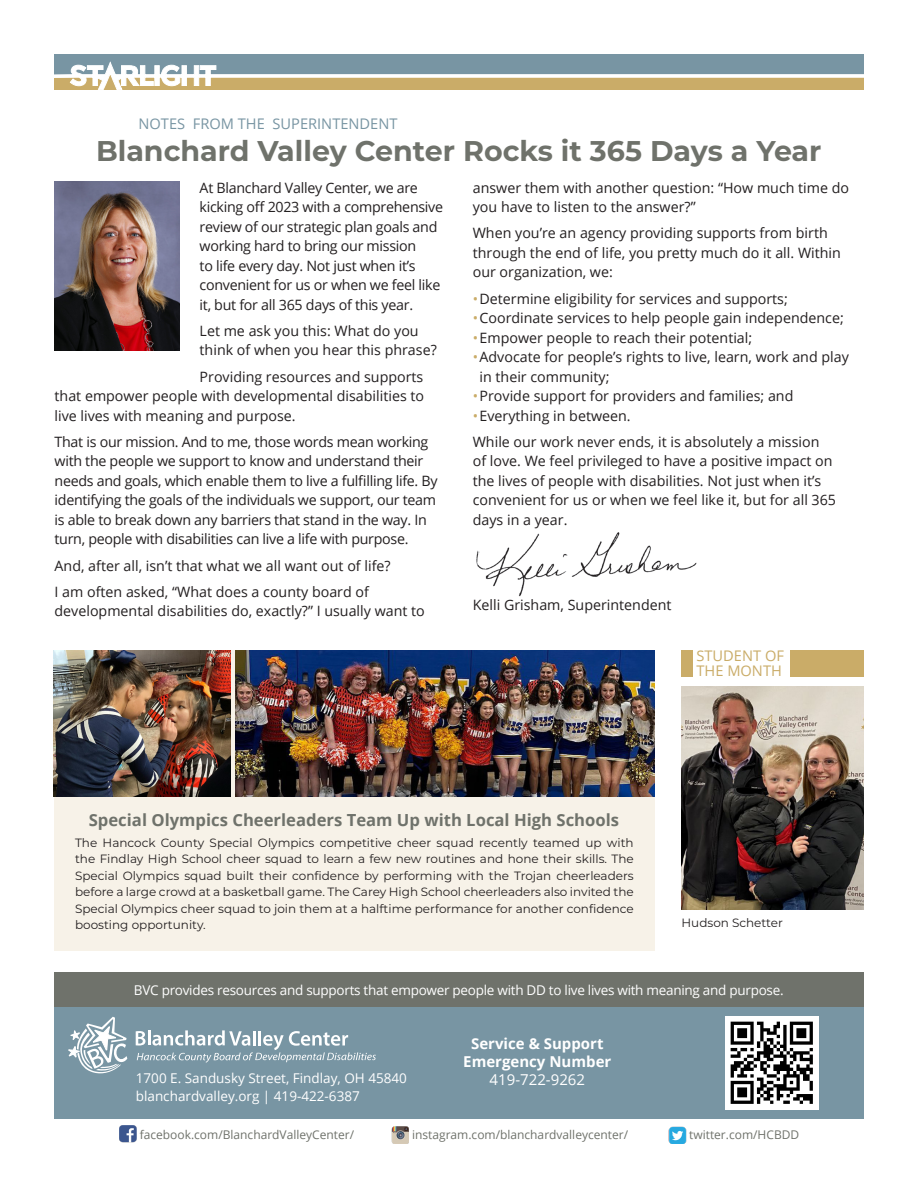
<style>
.page{position:relative;width:918px;height:1188px;background:#fff}
.page>*{position:absolute;margin:0;border:0;box-sizing:border-box;transform-origin:0 0}
.t1{font:700 28.5px "Montserrat";color:#6f726b}
.dates{font:700 16.65px "Open Sans";color:#6f726b}
.events{font:700 15px/18px "Open Sans";color:#fff;text-align:center}
.dates-2{font:15px "Open Sans";color:#fff}
.t2{font:14.7px "Open Sans";color:#7895a3}
.t3{font:14.7px/15px "Open Sans";color:#caac68}
.t4{font:14.25px/19.5px "Open Sans";color:#231f20}
.t5{font:14.25px/19.5px "Open Sans";letter-spacing:-.02em;color:#231f20}
.dates-3{font:13.5px "Open Sans";letter-spacing:-.02em;color:#fff}
.dates-4{font:13.5px "Open Sans";color:#fff}
.t6{font:12px/16.5px "Montserrat";color:#231f20;text-align:justify}
.dates-5{font:12px "Open Sans";color:#6f726b}
.s1{color:#caac68}
</style>
<div class="page">
<div style="left:54px;top:650px;width:601px;height:301px;background:#f7f2e8"></div>
<div style="left:54px;top:54px;width:810px;height:21px;background:#7895a3"></div>
<svg style="left:54px;top:62px;width:810px;height:28px"></svg>
<img style="left:476px;top:532px;width:221px;height:65px">
<img style="left:54px;top:182px;width:125px;height:169px">
<img style="left:119px;top:1125px;width:18px;height:17px">
<img style="left:392px;top:1126px;width:17px;height:18px">
<img style="left:669px;top:1127px;width:17px;height:17px">
<div style="left:54px;top:1007px;width:810px;height:112px;background:#7895a3"></div>
<div style="left:54px;top:973px;width:810px;height:34px;background:#6f726b"></div>
<svg style="left:68px;top:1017px;width:59px;height:57px"></svg>
<svg style="left:136px;top:1030px;width:240px;height:33px"></svg>
<img style="left:726px;top:1016px;width:93px;height:93px">
<img style="left:682px;top:687px;width:182px;height:222px">
<div style="left:790px;top:650px;width:74px;height:26px;background:#caac68"></div>
<div style="left:682px;top:650px;width:11px;height:26px;background:#caac68"></div>
<img style="left:54px;top:650px;width:177px;height:146px">
<img style="left:236px;top:650px;width:419px;height:146px">
<p class="t2" style="left:139px;top:114px;width:261px">NOTES FROM THE SUPERINTENDENT</p>
<p class="t1" style="left:96px;top:130px;width:727px">Blanchard Valley Center Rocks it 365 Days a Year</p>
<p class="t5" style="left:200px;top:177px;width:245px">At Blanchard Valley Center, we are kicking off 2023 with a comprehensive review of our strategic plan goals and working hard to bring our mission<br>to life every day. Not just when it’s convenient for us or when we feel like it, but for all 365 days of this year.</p>
<p class="t4" style="left:200px;top:321px;width:239px">Let me ask you this: What do you think of when you hear this phrase?</p>
<p class="t4" style="left:55px;top:366px;width:371px;text-align:justify;text-indent:145px">Providing resources and supports that empower people with developmental disabilities to live lives with meaning and purpose.</p>
<p class="t5" style="left:55px;top:432px;width:385px">That is our mission. And to me, those words mean working with the people we support to know and understand their needs and goals, which enable them to live a fulfilling life. By identifying the goals of the individuals we support, our team is able to break down any barriers that stand in the way. In turn, people with disabilities can live a life with purpose.</p>
<p class="t4" style="left:55px;top:555px;width:338px">And, after all, isn’t that what we all want out of life?</p>
<p class="t4" style="left:55px;top:582px;width:372px">I am often asked, “What does a county board of developmental disabilities do, exactly?” I usually want to</p>
<p class="t4" style="left:473px;top:177px;width:378px">answer them with another question: “How much time do you have to listen to the answer?”</p>
<p class="t4" style="left:473px;top:223px;width:370px">When you’re an agency providing supports from birth through the end of life, you pretty much do it all. Within our organization, we:</p>
<p class="t4" style="left:473px;top:288px;width:317px"><span class="s1">•</span>Determine eligibility for services and supports;</p>
<p class="t4" style="left:473px;top:308px;width:373px"><span class="s1">•</span>Coordinate services to help people gain independence;</p>
<p class="t4" style="left:473px;top:327px;width:281px"><span class="s1">•</span>Empower people to reach their potential;</p>
<p class="t4" style="left:480px;top:347px;width:371px;text-indent:-7px"><span class="s1">•</span>Advocate for people’s rights to live, learn, work and play in their community;</p>
<p class="t4" style="left:473px;top:386px;width:322px"><span class="s1">•</span>Provide support for providers and families; and</p>
<p class="t4" style="left:473px;top:405px;width:159px"><span class="s1">•</span>Everything in between.</p>
<p class="t4" style="left:473px;top:432px;width:365px">While our work never ends, it is absolutely a mission of love. We feel privileged to have a positive impact on the lives of people with disabilities. Not just when it’s convenient for us or when we feel like it, but for all 365 days in a year.</p>
<p class="t4" style="left:473px;top:595px;width:200px">Kelli Grisham, Superintendent</p>
<p class="t3" style="left:697px;top:648px;width:89px">STUDENT OF<br>THE MONTH</p>
<p class="dates" style="left:89px;top:808px;width:532px">Special Olympics Cheerleaders Team Up with Local High Schools</p>
<p class="t6" style="left:75px;top:834px;width:560px">The Hancock County Special Olympics competitive cheer squad recently teamed up with the Findlay High School cheer squad to learn a few new routines and hone their skills. The Special Olympics squad built their confidence by performing with the Trojan cheerleaders before a large crowd at a basketball game. The Carey High School cheerleaders also invited the Special Olympics cheer squad to join them at a halftime performance for another confidence boosting opportunity.</p>
<p class="t6" style="left:682px;top:914px;width:103px">Hudson Schetter</p>
<p class="dates-3" style="left:134px;top:981px;width:651px">BVC provides resources and supports that empower people with DD to live lives with meaning and purpose.</p>
<p class="events" style="left:463px;top:1034px;width:150px">Service &amp; Support<br>Emergency Number</p>
<p class="dates-4" style="left:136px;top:1068px;width:273px">1700 E. Sandusky Street, Findlay, OH 45840</p>
<p class="dates-2" style="left:490px;top:1069px;width:97px">419-722-9262</p>
<p class="dates-4" style="left:136px;top:1086px;width:225px">blanchardvalley.org | 419-422-6387</p>
<p class="dates-5" style="left:140px;top:1127px;width:216px">facebook.com/BlanchardValleyCenter/</p>
<p class="dates-5" style="left:412px;top:1127px;width:218px">instagram.com/blanchardvalleycenter/</p>
<p class="dates-5" style="left:689px;top:1127px;width:112px">twitter.com/HCBDD</p>
</div>
